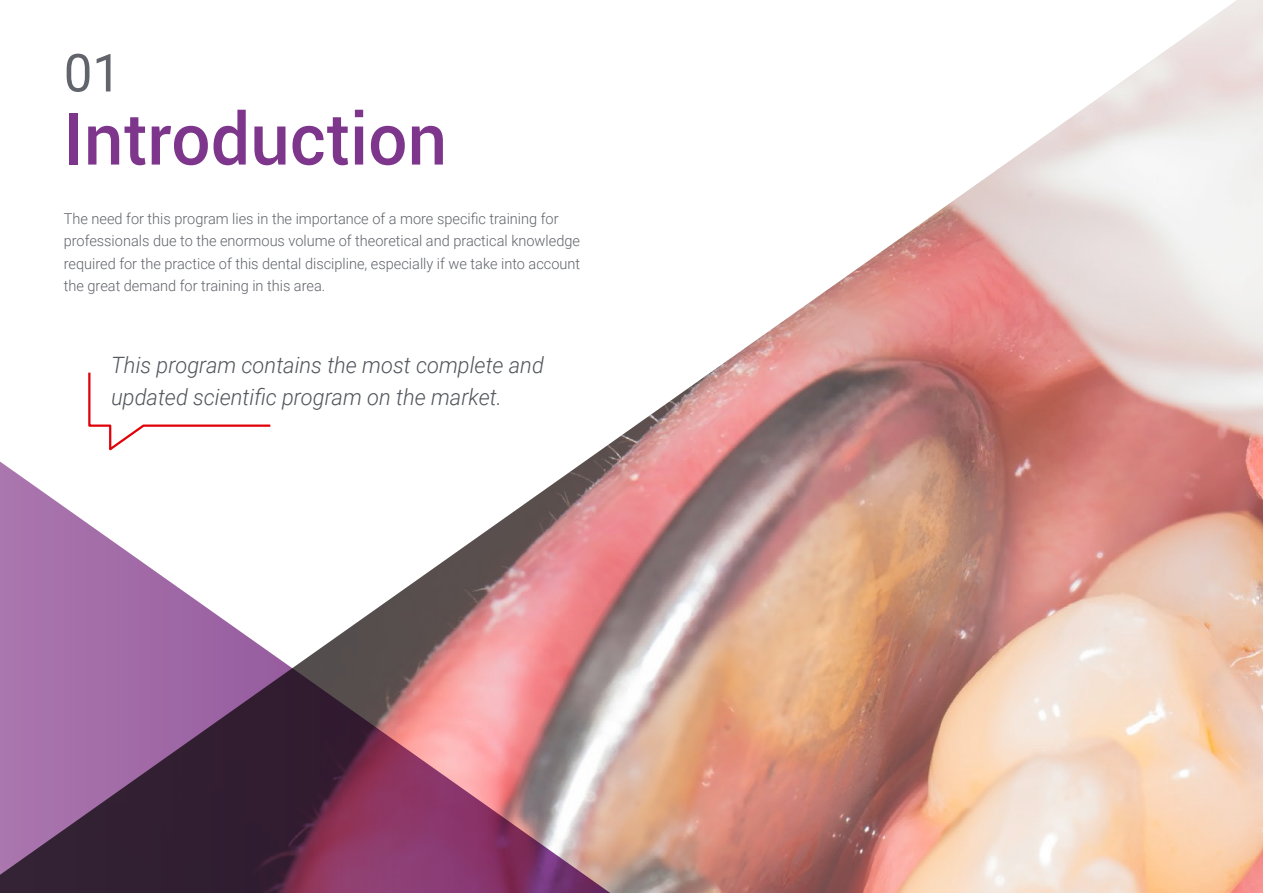
<style>
.page{position:relative;width:1263px;height:893px;background:#fff}
.page>*{position:absolute;margin:0;border:0;box-sizing:border-box;transform-origin:0 0}
.t1{font:500 72px "Roboto";color:#7e358c}
.t2{font:52.5px "Roboto";color:#61646a}
.t3{font:italic 300 22.5px/31.5px "Roboto";color:#52555b}
.t4{font:300 15px/22.5px "Roboto";color:#61646a}
</style>
<div class="page">
<img style="left:606px;top:0;width:657px;height:893px">
<svg style="left:0;top:446px;width:640px;height:447px"></svg>
<svg style="left:87px;top:372px;width:186px;height:82px"></svg>
<h2 class="t2" style="left:64px;top:36px;width:59px">01</h2>
<h1 class="t1" style="left:64px;top:88px;width:385px">Introduction</h1>
<p class="t4" style="left:64px;top:207px;width:518px">The need for this program lies in the importance of a more specific training for professionals due to the enormous volume of theoretical and practical knowledge required for the practice of this dental discipline, especially if we take into account the great demand for training in this area.</p>
<h3 class="t3" style="left:111px;top:348px;width:434px">This program contains the most complete and updated scientific program on the market.</h3>
</div>
